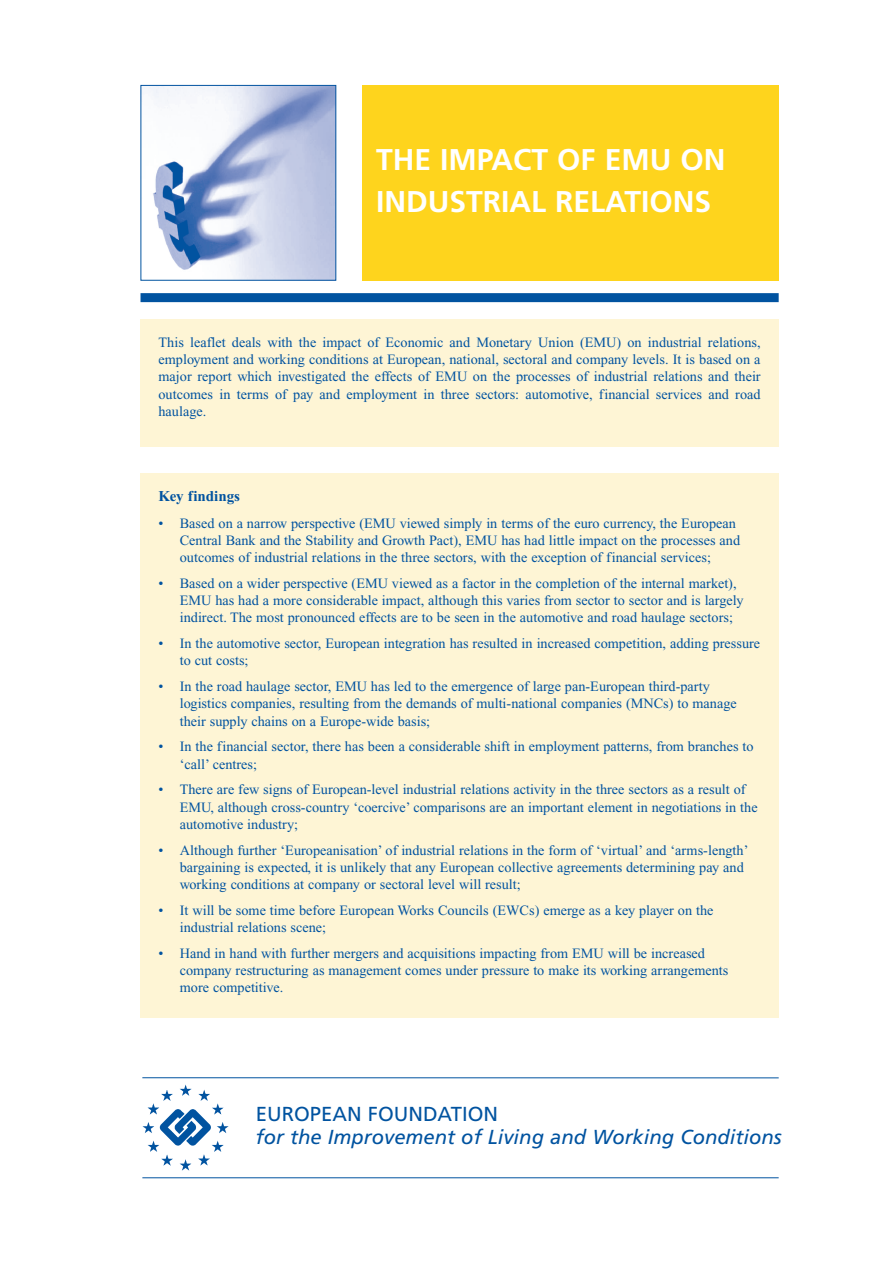
<style>
.page{position:relative;width:893px;height:1263px;background:#fff}
.page>*{position:absolute;margin:0;border:0;box-sizing:border-box;transform-origin:0 0}
.t1{font:700 30px/42px "Frutiger";color:#fff}
.t2{font:italic 20.25px "Frutiger";color:#0153a0}
.t3{font:20.25px "Frutiger";color:#0153a0}
.t4{font:700 15px "Times New Roman";color:#0153a0}
.t5{font:14.25px/17.2px "Times New Roman";color:#0153a0}
</style>
<div class="page">
<div style="left:362px;top:85px;width:416px;height:196px;background:#fed41d"></div>
<div style="left:140px;top:473px;width:638px;height:544px;background:#fef5d5"></div>
<div style="left:140px;top:319px;width:638px;height:128px;background:#fef5d5"></div>
<div style="left:140px;top:293px;width:638px;height:9px;background:#0153a0"></div>
<hr style="left:142px;top:1077px;width:636px;height:1px;background:#0153a0">
<hr style="left:142px;top:1178px;width:636px;height:1px;background:#0153a0">
<img style="left:142px;top:1085px;width:87px;height:86px">
<img style="left:142px;top:87px;width:192px;height:192px">
<div style="left:140px;top:85px;width:196px;height:196px;border:1px solid #0153a0"></div>
<h1 class="t1" style="left:376px;top:141px;width:351px">THE IMPACT OF EMU ON<br>INDUSTRIAL RELATIONS</h1>
<p class="t5" style="left:158px;top:335px;width:603px;text-align:justify">This leaflet deals with the impact of Economic and Monetary Union (EMU) on industrial relations, employment and working conditions at European, national, sectoral and company levels. It is based on a major report which investigated the effects of EMU on the processes of industrial relations and their outcomes in terms of pay and employment in three sectors: automotive, financial services and road haulage.</p>
<p class="t4" style="left:158px;top:491px;width:83px">Key findings</p>
<p class="t5" style="left:180px;top:516px;width:562px;text-indent:-21px">• Based on a narrow perspective (EMU viewed simply in terms of the euro currency, the European<br>Central Bank and the Stability and Growth Pact), EMU has had little impact on the processes and outcomes of industrial relations in the three sectors, with the exception of financial services;</p>
<p class="t5" style="left:180px;top:576px;width:565px;text-indent:-21px">• Based on a wider perspective (EMU viewed as a factor in the completion of the internal market),<br>EMU has had a more considerable impact, although this varies from sector to sector and is largely indirect. The most pronounced effects are to be seen in the automotive and road haulage sectors;</p>
<p class="t5" style="left:180px;top:636px;width:582px;text-indent:-21px">• In the automotive sector, European integration has resulted in increased competition, adding pressure to cut costs;</p>
<p class="t5" style="left:180px;top:679px;width:558px;text-indent:-21px">• In the road haulage sector, EMU has led to the emergence of large pan-European third-party logistics companies, resulting from the demands of multi-national companies (MNCs) to manage their supply chains on a Europe-wide basis;</p>
<p class="t5" style="left:180px;top:739px;width:575px;text-indent:-21px">• In the financial sector, there has been a considerable shift in employment patterns, from branches to ‘call’ centres;</p>
<p class="t5" style="left:180px;top:782px;width:579px;text-indent:-21px">• There are few signs of European-level industrial relations activity in the three sectors as a result of<br>EMU, although cross-country ‘coercive’ comparisons are an important element in negotiations in the automotive industry;</p>
<p class="t5" style="left:180px;top:843px;width:570px;text-indent:-21px">• Although further ‘Europeanisation’ of industrial relations in the form of ‘virtual’ and ‘arms-length’ bargaining is expected, it is unlikely that any European collective agreements determining pay and working conditions at company or sectoral level will result;</p>
<p class="t5" style="left:180px;top:903px;width:535px;text-indent:-21px">• It will be some time before European Works Councils (EWCs) emerge as a key player on the industrial relations scene;</p>
<p class="t5" style="left:180px;top:946px;width:550px;text-indent:-21px">• Hand in hand with further mergers and acquisitions impacting from EMU will be increased company restructuring as management comes under pressure to make its working arrangements more competitive.</p>
<h2 class="t3" style="left:256px;top:1106px;width:244px">EUROPEAN FOUNDATION</h2>
<h2 class="t2" style="left:256px;top:1129px;width:527px">for the Improvement of Living and Working Conditions</h2>
</div>
